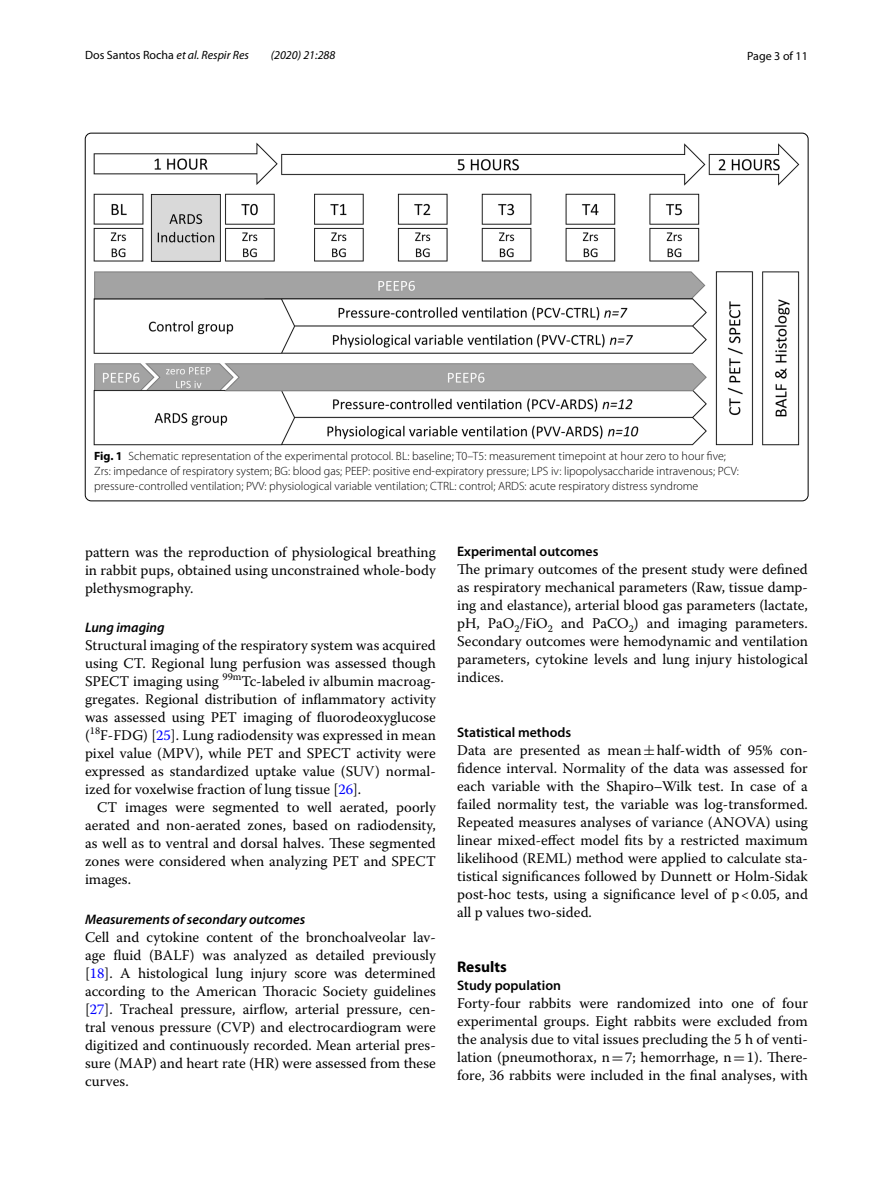
<style>
.page{position:relative;width:893px;height:1187px;background:#fff}
.page>*{position:absolute;margin:0;border:0;box-sizing:border-box;transform-origin:0 0}
.t1{font:700 15.45px "Myriad Pro";color:#000}
.t2{font:14.7px/18px "Warnock Pro";color:#000;text-align:justify}
.t3{font:600 13.8px "Myriad Pro";color:#000}
.t4{font:italic 600 13.8px "Myriad Pro";color:#000}
.t5{font:300 12px/15px "Myriad Pro";color:#000}
.t6{font:12px "Myriad Pro";color:#000}
.t7{font:italic 12px "Myriad Pro";color:#000}
.s1{font-style:italic}
.s2{font-weight:700}
.s3{color:#00f}
.s4{font-family:"MTSY"}
</style>
<div class="page">
<img style="left:94px;top:142px;width:706px;height:303px">
<p class="t6" style="left:85px;top:48px;width:165px">Dos Santos Rocha <span class="s1">et al. Respir Res</span></p>
<p class="t7" style="left:271px;top:48px;width:66px">(2020) 21:288</p>
<p class="t6" style="left:747px;top:48px;width:62px">Page 3 of 11</p>
<p class="t5" style="left:94px;top:449px;width:646px"><span class="s2">Fig. 1</span> Schematic representation of the experimental protocol. BL: baseline; T0–T5: measurement timepoint at hour zero to hour five;<br>Zrs: impedance of respiratory system; BG: blood gas; PEEP: positive end-expiratory pressure; LPS iv: lipopolysaccharide intravenous; PCV: pressure-controlled ventilation; PVV: physiological variable ventilation; CTRL: control; ARDS: acute respiratory distress syndrome</p>
<p class="t2" style="left:85px;top:542px;width:352px">pattern was the reproduction of physiological breathing in rabbit pups, obtained using unconstrained whole-body plethysmography.</p>
<p class="t4" style="left:85px;top:618px;width:81px">Lung imaging</p>
<p class="t2" style="left:85px;top:636px;width:352px">Structural imaging of the respiratory system was acquired using CT. Regional lung perfusion was assessed though SPECT imaging using <sup>99m</sup>Tc-labeled iv albumin macroag&shy;gregates. Regional distribution of inflammatory activity was assessed using PET imaging of fluorodeoxyglucose (<sup>18</sup>F-FDG) [<span class="s3">25</span>]. Lung radiodensity was expressed in mean pixel value (MPV), while PET and SPECT activity were expressed as standardized uptake value (SUV) normal&shy;ized for voxelwise fraction of lung tissue [<span class="s3">26</span>].</p>
<p class="t2" style="left:85px;top:798px;width:352px;text-indent:12px">CT images were segmented to well aerated, poorly aerated and non-aerated zones, based on radiodensity, as well as to ventral and dorsal halves. These segmented zones were considered when analyzing PET and SPECT images.</p>
<p class="t4" style="left:85px;top:910px;width:222px">Measurements of secondary outcomes</p>
<p class="t2" style="left:85px;top:927px;width:352px">Cell and cytokine content of the bronchoalveolar lav&shy;age fluid (BALF) was analyzed as detailed previously [<span class="s3">18</span>]. A histological lung injury score was determined according to the American Thoracic Society guidelines [<span class="s3">27</span>]. Tracheal pressure, airflow, arterial pressure, cen&shy;tral venous pressure (CVP) and electrocardiogram were digitized and continuously recorded. Mean arterial pres&shy;sure (MAP) and heart rate (HR) were assessed from these curves.</p>
<p class="t3" style="left:457px;top:542px;width:143px">Experimental outcomes</p>
<p class="t2" style="left:457px;top:560px;width:352px">The primary outcomes of the present study were defined as respiratory mechanical parameters (Raw, tissue damp&shy;ing and elastance), arterial blood gas parameters (lactate, pH, PaO<sub>2</sub>/FiO<sub>2</sub> and PaCO<sub>2</sub>) and imaging parameters.<br>Secondary outcomes were hemodynamic and ventilation parameters, cytokine levels and lung injury histological indices.</p>
<p class="t3" style="left:457px;top:723px;width:116px">Statistical methods</p>
<p class="t2" style="left:457px;top:740px;width:352px">Data are presented as mean<span class="s4">±</span>half-width of 95% con&shy;fidence interval. Normality of the data was assessed for each variable with the Shapiro–Wilk test. In case of a failed normality test, the variable was log-transformed.<br>Repeated measures analyses of variance (ANOVA) using linear mixed-effect model fits by a restricted maximum likelihood (REML) method were applied to calculate sta&shy;tistical significances followed by Dunnett or Holm-Sidak post-hoc tests, using a significance level of p&lt;0.05, and all p values two-sided.</p>
<p class="t1" style="left:457px;top:956px;width:51px">Results</p>
<p class="t3" style="left:457px;top:976px;width:105px">Study population</p>
<p class="t2" style="left:457px;top:993px;width:352px">Forty-four rabbits were randomized into one of four experimental groups. Eight rabbits were excluded from the analysis due to vital issues precluding the 5 h of venti&shy;lation (pneumothorax, n<span class="s4">=</span>7; hemorrhage, n<span class="s4">=</span>1). There&shy;fore, 36 rabbits were included in the final analyses, with</p>
</div>
